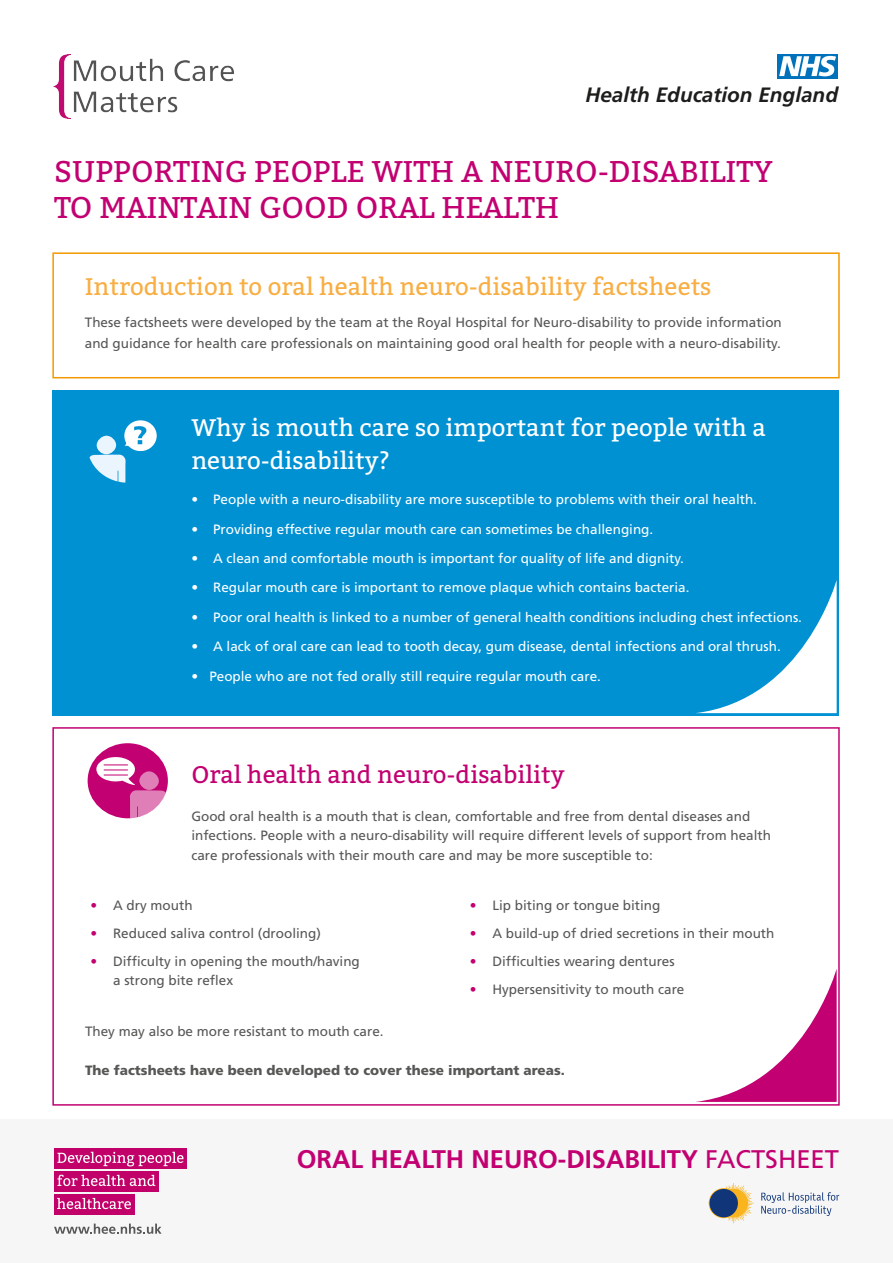
<style>
.page{position:relative;width:893px;height:1263px;background:#fff}
.page>*{position:absolute;margin:0;border:0;box-sizing:border-box;transform-origin:0 0}
.t1{font:30px/36px "Bitter";color:#c20071}
.t2{font:700 25.5px "Frutiger";color:#c20071}
.t3{font:24px/32.4px "Bitter";color:#fff}
.t4{font:24px "Bitter";color:#f8ae42}
.t5{font:24px "Bitter";color:#c20071}
.t6{font:italic 700 20.7px "Frutiger";color:#1d1d1b}
.t7{font:13.5px/19.5px "Frutiger";color:#575756}
.t8{font:13.5px "Frutiger";color:#fff}
.t9{font:900 13.5px "Frutiger";color:#575756}
.s1{color:#c20071}
.s2{font-weight:400}
</style>
<div class="page">
<div style="left:52px;top:727px;width:788px;height:379px;border:2px solid #c20071"></div>
<svg style="left:777px;top:54px;width:61px;height:24px"></svg>
<svg style="left:779px;top:56px;width:57px;height:20px"></svg>
<div style="left:52px;top:390px;width:787px;height:325px;background:#0091d3"></div>
<svg style="left:89px;top:420px;width:68px;height:63px"></svg>
<div style="left:88px;top:743px;width:80px;height:75px;background:#c20071;border-radius:50%"></div>
<svg style="left:96px;top:757px;width:70px;height:61px"></svg>
<svg style="left:697px;top:580px;width:140px;height:133px"></svg>
<svg style="left:696px;top:969px;width:141px;height:133px"></svg>
<div style="left:52px;top:252px;width:788px;height:126px;border:2px solid #f49900"></div>
<div style="left:0;top:1119px;width:893px;height:144px;background:#f6f6f6"></div>
<svg style="left:54px;top:1223px;width:108px;height:11px"></svg>
<div style="left:54px;top:1148px;width:133px;height:20px;background:#c2006a"></div>
<div style="left:54px;top:1171px;width:104px;height:20px;background:#c2006a"></div>
<div style="left:54px;top:1194px;width:80px;height:21px;background:#c2006a"></div>
<svg style="left:57px;top:1152px;width:126px;height:14px"></svg>
<svg style="left:57px;top:1175px;width:98px;height:11px"></svg>
<svg style="left:57px;top:1198px;width:74px;height:11px"></svg>
<img style="left:53px;top:54px;width:181px;height:65px">
<svg style="left:761px;top:1192px;width:78px;height:24px"></svg>
<svg style="left:709px;top:1183px;width:45px;height:40px"></svg>
<div style="left:709px;top:1189px;width:29px;height:28px;background:#103679;border-radius:50%"></div>
<h3 class="t6" style="left:585px;top:82px;width:254px">Health Education England</h3>
<h1 class="t1" style="left:54px;top:154px;width:720px">SUPPORTING PEOPLE WITH A NEURO-DISABILITY<br>TO MAINTAIN GOOD ORAL HEALTH</h1>
<h3 class="t4" style="left:85px;top:271px;width:628px">Introduction to oral health neuro-disability factsheets</h3>
<p class="t7" style="left:85px;top:312px;width:698px;line-height:20.4px">These factsheets were developed by the team at the Royal Hospital for Neuro-disability to provide information and guidance for health care professionals on maintaining good oral health for people with a neuro-disability.</p>
<h3 class="t3" style="left:191px;top:412px;width:576px">Why is mouth care so important for people with a neuro-disability?</h3>
<p class="t8" style="left:191px;top:491px;width:567px">• People with a neuro-disability are more susceptible to problems with their oral health.</p>
<p class="t8" style="left:191px;top:521px;width:463px">• Providing effective regular mouth care can sometimes be challenging.</p>
<p class="t8" style="left:191px;top:550px;width:494px">• A clean and comfortable mouth is important for quality of life and dignity.</p>
<p class="t8" style="left:191px;top:580px;width:500px">• Regular mouth care is important to remove plaque which contains bacteria.</p>
<p class="t8" style="left:191px;top:609px;width:612px">• Poor oral health is linked to a number of general health conditions including chest infections.</p>
<p class="t8" style="left:191px;top:638px;width:591px">• A lack of oral care can lead to tooth decay, gum disease, dental infections and oral thrush.</p>
<p class="t8" style="left:191px;top:668px;width:411px">• People who are not fed orally still require regular mouth care.</p>
<h3 class="t5" style="left:191px;top:760px;width:375px">Oral health and neuro-disability</h3>
<p class="t7" style="left:191px;top:806px;width:581px">Good oral health is a mouth that is clean, comfortable and free from dental diseases and infections. People with a neuro-disability will require different levels of support from health care professionals with their mouth care and may be more susceptible to:</p>
<p class="t7" style="left:91px;top:895px;width:104px"><span class="s1">•</span> A dry mouth</p>
<p class="t7" style="left:91px;top:923px;width:232px"><span class="s1">•</span> Reduced saliva control (drooling)</p>
<p class="t7" style="left:113px;top:951px;width:248px;text-indent:-23px"><span class="s1">•</span> Difficulty in opening the mouth/having a strong bite reflex</p>
<p class="t7" style="left:470px;top:895px;width:192px"><span class="s1">•</span> Lip biting or tongue biting</p>
<p class="t7" style="left:470px;top:923px;width:306px"><span class="s1">•</span> A build-up of dried secretions in their mouth</p>
<p class="t7" style="left:470px;top:951px;width:206px"><span class="s1">•</span> Difficulties wearing dentures</p>
<p class="t7" style="left:470px;top:979px;width:216px"><span class="s1">•</span> Hypersensitivity to mouth care</p>
<p class="t7" style="left:85px;top:1021px;width:300px">They may also be more resistant to mouth care.</p>
<p class="t9" style="left:85px;top:1062px;width:481px">The factsheets have been developed to cover these important areas.</p>
<h2 class="t2" style="left:297px;top:1144px;width:544px">ORAL HEALTH NEURO-DISABILITY <span class="s2">FACTSHEET</span></h2>
</div>
